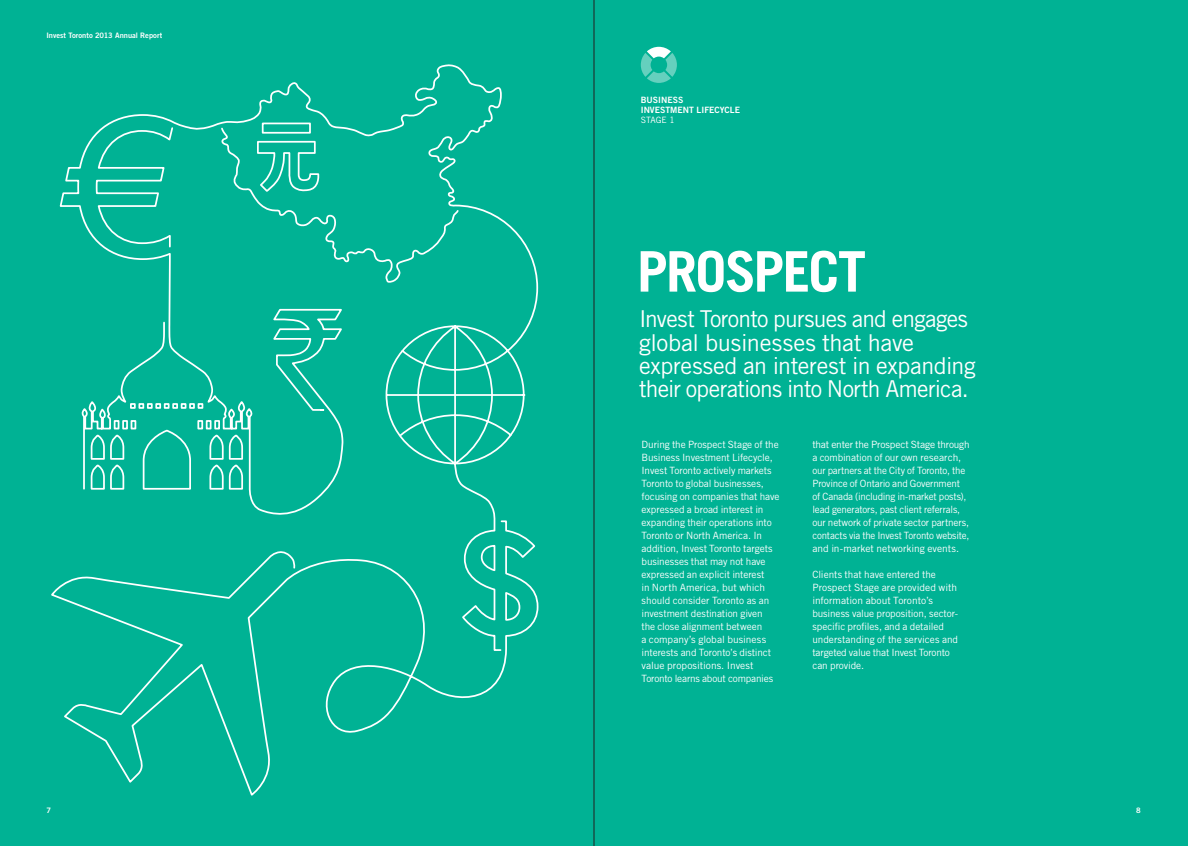
<style>
.page{position:relative;width:1188px;height:846px;background:#00b294}
.page>*{position:absolute;margin:0;border:0;box-sizing:border-box;transform-origin:0 0}
.t1{font:700 56px "Trade Gothic LT Std";letter-spacing:-.035em;color:#fff}
.t2{font:23.2px/23.2px "Trade Gothic LT Std";letter-spacing:-.02em;color:#fff}
.BODY_COPY{font:10px/13px "Trade Gothic LT Std";letter-spacing:-.01em;color:#fff}
.t3{font:8.7px "Trade Gothic LT Std Bd 2";color:#fff}
.t4{font:8.7px "Trade Gothic LT Std";color:#fff}
.t5{font:7.5px "Trade Gothic LT Std Bd 2";color:#fff}
</style>
<div class="page">
<svg style="left:51px;top:64px;width:488px;height:732px"></svg>
<svg style="left:641px;top:47px;width:36px;height:36px"></svg>
<hr style="left:594px;top:0;width:1px;height:846px;background:#231f20">
<p class="t5" style="left:46px;top:31px;width:117px">Invest Toronto 2013 Annual Report</p>
<p class="t3" style="left:641px;top:94px;width:44px">BUSINESS</p>
<p class="t3" style="left:641px;top:104px;width:101px">INVESTMENT LIFECYCLE</p>
<p class="t4" style="left:641px;top:114px;width:36px">STAGE 1</p>
<p class="t1" style="left:637px;top:237px;width:231px">PROSPECT</p>
<p class="t2" style="left:639px;top:307px;width:338px">Invest Toronto pursues and engages global businesses that have expressed an interest in expanding their operations into North America.</p>
<p class="BODY_COPY" style="left:642px;top:438px;width:139px">During the Prospect Stage of the<br>Business Investment Lifecycle,<br>Invest Toronto actively markets<br>Toronto to global businesses, focusing on companies that have expressed a broad interest in expanding their operations into<br>Toronto or North America. In addition, Invest Toronto targets businesses that may not have expressed an explicit interest<br>in North America, but which should consider Toronto as an investment destination given<br>the close alignment between<br>a company’s global business interests and Toronto’s distinct value propositions. Invest<br>Toronto learns about companies</p>
<p class="BODY_COPY" style="left:812px;top:438px;width:159px">that enter the Prospect Stage through a combination of our own research, our partners at the City of Toronto, the Province of Ontario and Government of Canada (including in-market posts), lead generators, past client referrals, our network of private sector partners, contacts via the Invest Toronto website, and in-market networking events.</p>
<p class="BODY_COPY" style="left:812px;top:568px;width:147px">Clients that have entered the<br>Prospect Stage are provided with information about Toronto’s business value proposition, sector&shy;specific profiles, and a detailed understanding of the services and targeted value that Invest Toronto can provide.</p>
<p class="t5" style="left:46px;top:806px;width:6px">7</p>
<p class="t5" style="left:1136px;top:806px;width:6px">8</p>
</div>
